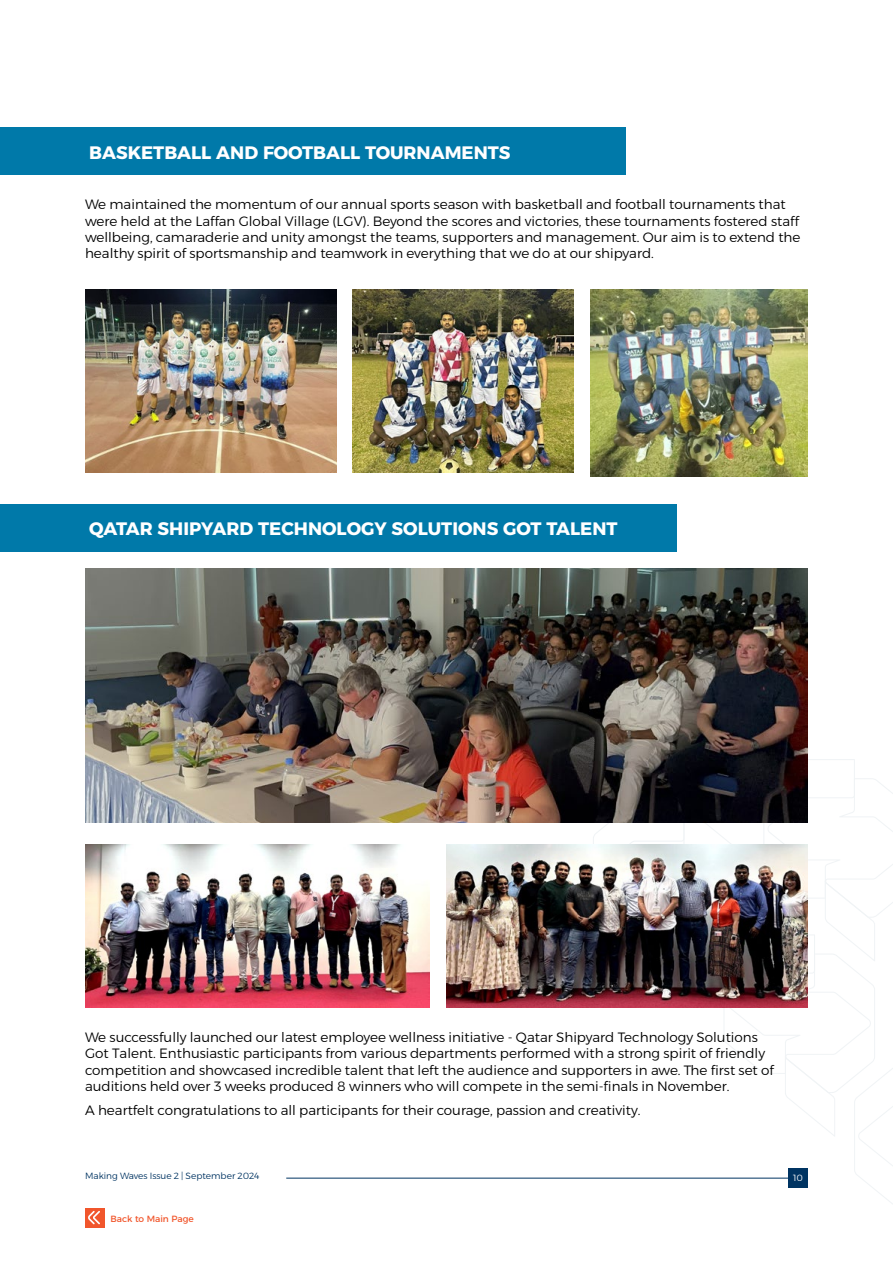
<style>
.page{position:relative;width:893px;height:1263px;background:#fff}
.page>*{position:absolute;margin:0;border:0;box-sizing:border-box;transform-origin:0 0}
.t1{font:700 18px "Alexandria";color:#fff}
.t2{font:300 13.5px/16.2px "Alexandria";color:#000}
.t3{font:300 9px "Alexandria";color:#003462}
.t4{font:9px "Alexandria";color:#f1562c}
.t5{font:300 9px "Alexandria";color:#fff}
</style>
<div class="page">
<hr style="left:286px;top:1178px;width:502px;height:1px;background:#003462">
<svg style="left:593px;top:759px;width:300px;height:445px"></svg>
<img style="left:85px;top:844px;width:344px;height:164px">
<img style="left:446px;top:844px;width:362px;height:164px">
<div style="left:0;top:128px;width:625px;height:47px;background:#0079a9"></div>
<div style="left:0;top:504px;width:676px;height:47px;background:#0079a9"></div>
<img style="left:85px;top:290px;width:252px;height:183px">
<img style="left:590px;top:290px;width:218px;height:186px">
<img style="left:353px;top:290px;width:220px;height:183px">
<img style="left:85px;top:569px;width:723px;height:254px">
<div style="left:85px;top:1208px;width:20px;height:19px;background:#f1562c"></div>
<svg style="left:88px;top:1211px;width:12px;height:13px"></svg>
<h1 class="t1" style="left:89px;top:142px;width:423px">BASKETBALL AND FOOTBALL TOURNAMENTS</h1>
<p class="t2" style="left:85px;top:197px;width:717px">We maintained the momentum of our annual sports season with basketball and football tournaments that were held at the Laffan Global Village (LGV). Beyond the scores and victories, these tournaments fostered staff wellbeing, camaraderie and unity amongst the teams, supporters and management. Our aim is to extend the healthy spirit of sportsmanship and teamwork in everything that we do at our shipyard.</p>
<h1 class="t1" style="left:89px;top:518px;width:530px">QATAR SHIPYARD TECHNOLOGY SOLUTIONS GOT TALENT</h1>
<p class="t2" style="left:85px;top:1029px;width:690px">We successfully launched our latest employee wellness initiative - Qatar Shipyard Technology Solutions Got Talent. Enthusiastic participants from various departments performed with a strong spirit of friendly competition and showcased incredible talent that left the audience and supporters in awe. The first set of auditions held over 3 weeks produced 8 winners who will compete in the semi-finals in November.</p>
<p class="t2" style="left:85px;top:1103px;width:557px">A heartfelt congratulations to all participants for their courage, passion and creativity.</p>
<p class="t3" style="left:85px;top:1170px;width:176px">Making Waves Issue 2 | September 2024</p>
<p class="t5" style="left:793px;top:1172px;width:11px">10</p>
<p class="t4" style="left:111px;top:1213px;width:85px">Back to Main Page</p>
</div>
